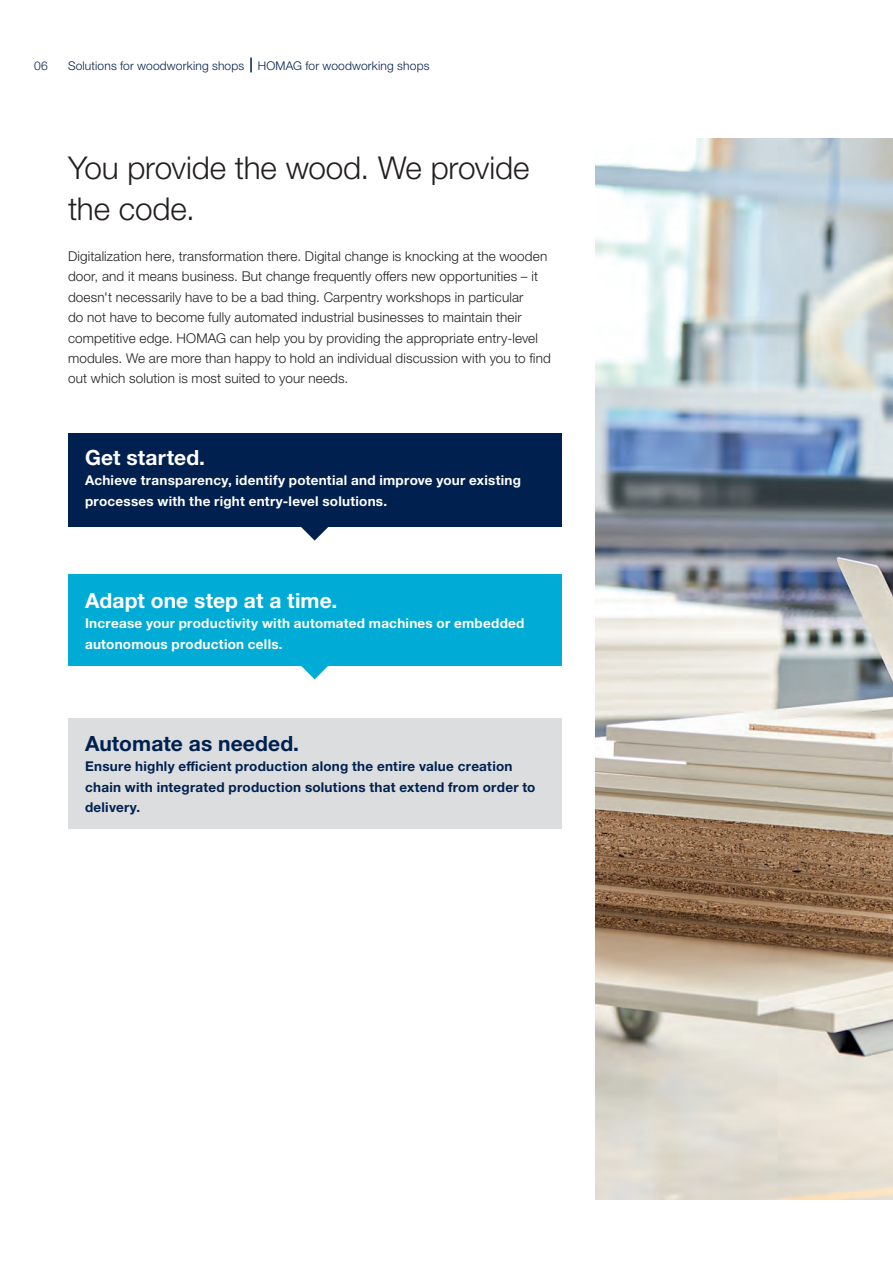
<style>
.page{position:relative;width:893px;height:1263px;background:#fff}
.page>*{position:absolute;margin:0;border:0;box-sizing:border-box;transform-origin:0 0}
.t1{font:300 31.5px/40.8px "Helvetica Neue LTW1 G";letter-spacing:-.005em;color:#231f20}
.t2{font:700 21px "Helvetica Neue LTW1 G";letter-spacing:.005em;color:#fff}
.t3{font:700 21px "Helvetica Neue LTW1 G";letter-spacing:.005em;color:#00214f}
.t4{font:300 13.5px/20.4px "Helvetica Neue LTW1 G";letter-spacing:.01em;color:#231f20}
.t5{font:700 13.5px/20.4px "Helvetica Neue LTW1 G";letter-spacing:.02em;color:#fff}
.t6{font:700 13.5px/20.4px "Helvetica Neue LTW1 G";letter-spacing:.02em;color:#00214f}
.t7{font:300 12px "Helvetica Neue LTW1 G";letter-spacing:.015em;color:#00214f}
</style>
<div class="page">
<img style="left:595px;top:139px;width:298px;height:1060px">
<svg style="left:250px;top:58px;width:2px;height:14px"></svg>
<div style="left:68px;top:718px;width:493px;height:111px;background:#dcdddf"></div>
<div style="left:68px;top:433px;width:493px;height:93px;background:#00214f"></div>
<svg style="left:300px;top:526px;width:29px;height:15px"></svg>
<div style="left:68px;top:574px;width:493px;height:92px;background:#00acd5"></div>
<svg style="left:301px;top:666px;width:27px;height:13px"></svg>
<p class="t7" style="left:34px;top:58px;width:15px">06</p>
<p class="t7" style="left:68px;top:58px;width:363px">Solutions for woodworking shops HOMAG for woodworking shops</p>
<h1 class="t1" style="left:68px;top:148px;width:463px">You provide the wood. We provide the code.</h1>
<p class="t4" style="left:68px;top:246px;width:484px">Digitalization here, transformation there. Digital change is knocking at the wooden door, and it means business. But change frequently offers new opportunities – it doesn't necessarily have to be a bad thing. Carpentry workshops in particular<br>do not have to become fully automated industrial businesses to maintain their competitive edge. HOMAG can help you by providing the appropriate entry-level modules. We are more than happy to hold an individual discussion with you to find out which solution is most suited to your needs.</p>
<h2 class="t2" style="left:85px;top:445px;width:122px">Get started.</h2>
<p class="t5" style="left:85px;top:470px;width:438px">Achieve transparency, identify potential and improve your existing processes with the right entry-level solutions.</p>
<h2 class="t2" style="left:85px;top:587px;width:254px">Adapt one step at a time.</h2>
<p class="t5" style="left:85px;top:613px;width:441px">Increase your productivity with automated machines or embedded autonomous production cells.</p>
<h2 class="t3" style="left:85px;top:730px;width:216px">Automate as needed.</h2>
<p class="t6" style="left:85px;top:756px;width:452px">Ensure highly efficient production along the entire value creation chain with integrated production solutions that extend from order to delivery.</p>
</div>
